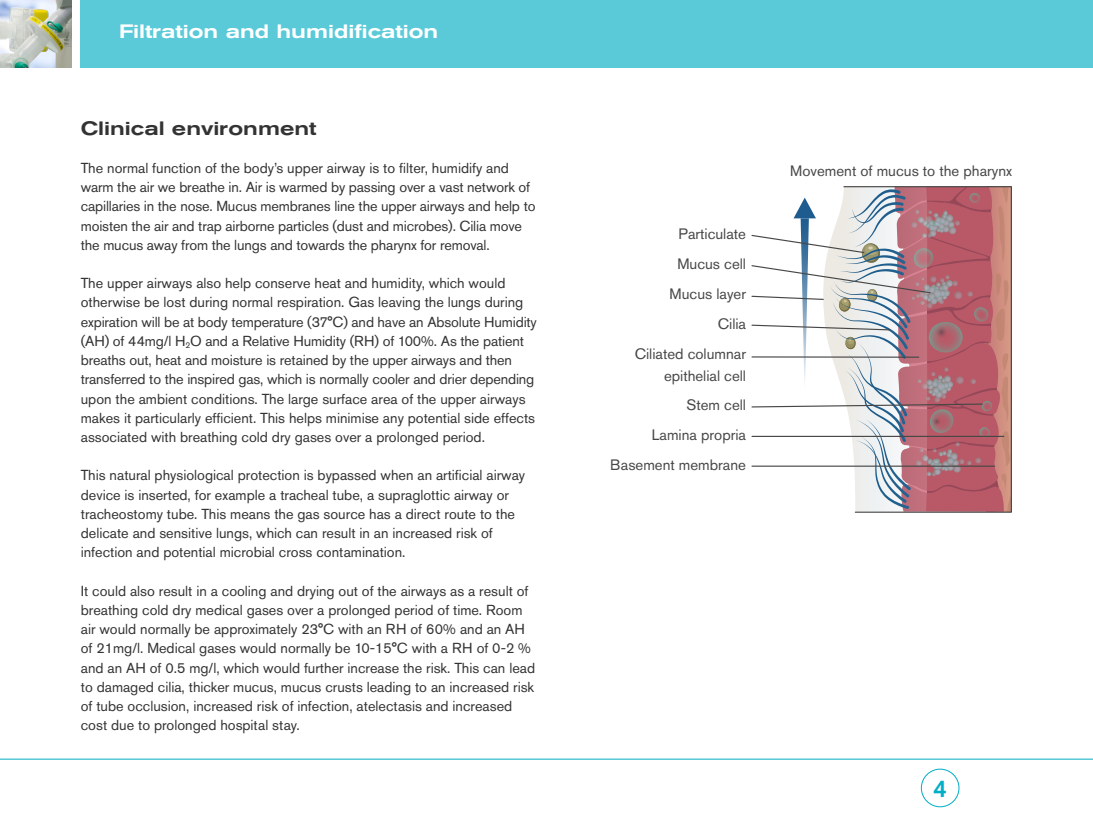
<style>
.page{position:relative;width:1093px;height:820px;background:#fff}
.page>*{position:absolute;margin:0;border:0;box-sizing:border-box;transform-origin:0 0}
.t1{font:500 24px "Akzidenz Grotesk Pro";color:#00aec5}
.t2{font:500 expanded 19.2px "Akzidenz Grotesk Pro";color:#fff}
.t3{font:500 expanded 19.2px "Akzidenz Grotesk Pro";color:#333}
.t4{font:14.96px/29.9px "Akzidenz Grotesk Pro";color:#474747;text-align:right}
.t5{font:14.4px/19.2px "Akzidenz Grotesk Pro";color:#333}
</style>
<div class="page">
<hr style="left:0;top:758px;width:1093px;height:1px;background:#00aec5">
<div style="left:921px;top:768px;width:38px;height:38px;border:1px solid #00aec5;border-radius:50%"></div>
<div style="left:81px;top:0;width:1012px;height:67px;background:#5acad9"></div>
<img style="left:0;top:0;width:71px;height:67px">
<svg style="left:751px;top:186px;width:260px;height:326px"></svg>
<hr style="left:752px;top:435px;width:252px;height:2px;background:#474747">
<hr style="left:752px;top:465px;width:242px;height:1px;background:#474747">
<h2 class="t2" style="left:119px;top:19px;width:321px">Filtration and humidification</h2>
<h2 class="t3" style="left:81px;top:115px;width:237px">Clinical environment</h2>
<p class="t5" style="left:81px;top:158px;width:456px">The normal function of the body’s upper airway is to filter, humidify and warm the air we breathe in. Air is warmed by passing over a vast network of capillaries in the nose. Mucus membranes line the upper airways and help to moisten the air and trap airborne particles (dust and microbes). Cilia move the mucus away from the lungs and towards the pharynx for removal.</p>
<p class="t5" style="left:81px;top:273px;width:457px">The upper airways also help conserve heat and humidity, which would otherwise be lost during normal respiration. Gas leaving the lungs during expiration will be at body temperature (37°C) and have an Absolute Humidity (AH) of 44mg/l H<sub>2</sub>O and a Relative Humidity (RH) of 100%. As the patient breaths out, heat and moisture is retained by the upper airways and then transferred to the inspired gas, which is normally cooler and drier depending upon the ambient conditions. The large surface area of the upper airways makes it particularly efficient. This helps minimise any potential side effects associated with breathing cold dry gases over a prolonged period.</p>
<p class="t5" style="left:81px;top:465px;width:446px">This natural physiological protection is bypassed when an artificial airway device is inserted, for example a tracheal tube, a supraglottic airway or tracheostomy tube. This means the gas source has a direct route to the delicate and sensitive lungs, which can result in an increased risk of infection and potential microbial cross contamination.</p>
<p class="t5" style="left:81px;top:580px;width:456px">It could also result in a cooling and drying out of the airways as a result of breathing cold dry medical gases over a prolonged period of time. Room air would normally be approximately 23°C with an RH of 60% and an AH of 21mg/l. Medical gases would normally be 10-15°C with a RH of 0-2 % and an AH of 0.5 mg/l, which would further increase the risk. This can lead to damaged cilia, thicker mucus, mucus crusts leading to an increased risk of tube occlusion, increased risk of infection, atelectasis and increased cost due to prolonged hospital stay.</p>
<p class="t4" style="left:669px;top:219px;width:78px">Particulate<br>Mucus cell<br>Mucus layer<br>Cilia</p>
<p class="t4" style="left:635px;top:343px;width:113px;line-height:21.6px">Ciliated columnar epithelial cell</p>
<p class="t4" style="left:610px;top:390px;width:137px">Stem cell<br>Lamina propria<br>Basement membrane</p>
<p class="t4" style="left:790px;top:156px;width:223px">Movement of mucus to the pharynx</p>
<h1 class="t1" style="left:933px;top:772px;width:15px">4</h1>
</div>
